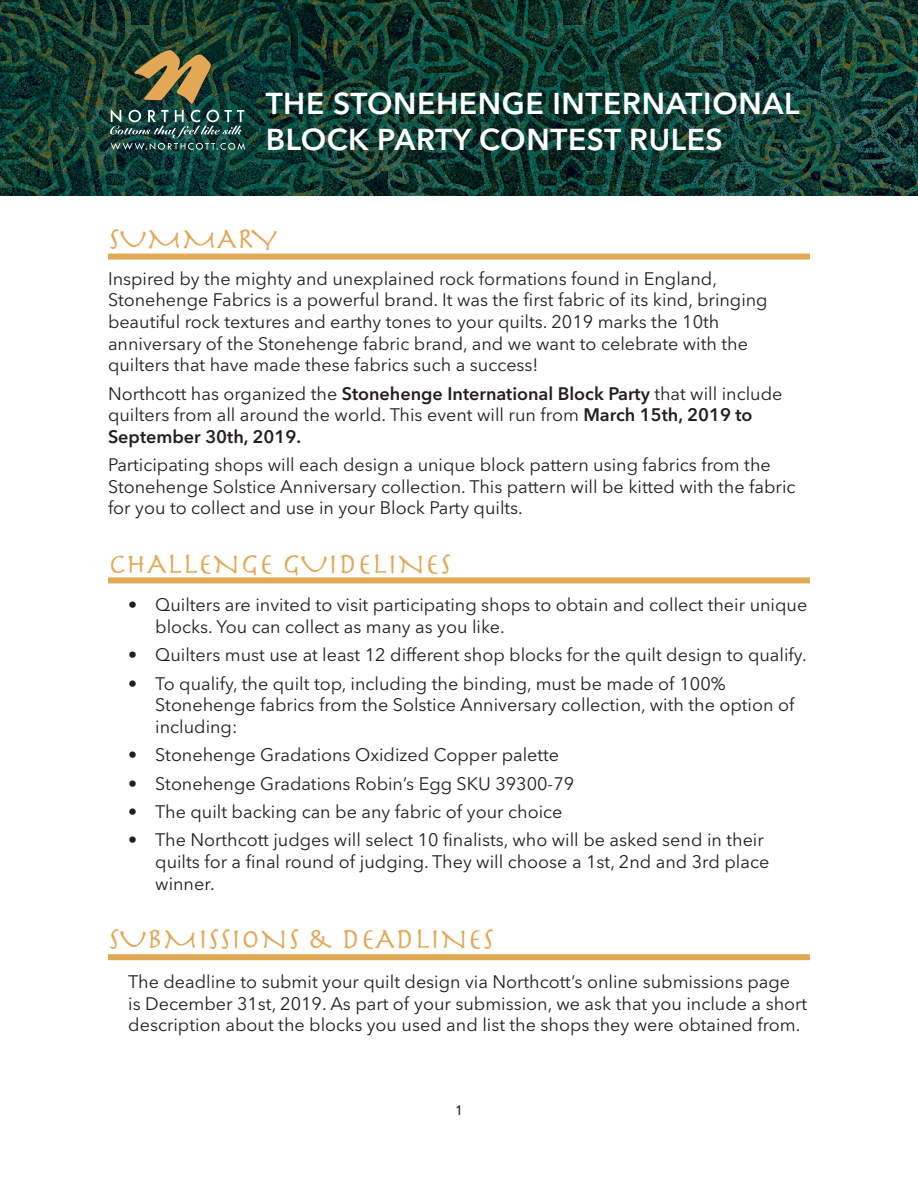
<style>
.page{position:relative;width:918px;height:1188px;background:#fff}
.page>*{position:absolute;margin:0;border:0;box-sizing:border-box;transform-origin:0 0}
.t1{font:600 30px/36px "Avenir Next LT Pro";letter-spacing:.02em;color:#fff}
.t2{font:30px "Herculanum";color:#e2a855}
.t3{font:18px/21.6px "Avenir Next LT Pro";color:#231f20}
.s1{font-weight:600}
</style>
<div class="page">
<div style="left:108px;top:254px;width:702px;height:6px;background:#e2a855"></div>
<div style="left:108px;top:577px;width:702px;height:6px;background:#e2a855"></div>
<div style="left:108px;top:954px;width:702px;height:6px;background:#e2a855"></div>
<img style="left:0;top:0;width:918px;height:196px">
<img style="left:110px;top:50px;width:135px;height:100px">
<h1 class="t1" style="left:266px;top:85px;width:535px">THE STONEHENGE INTERNATIONAL<br>BLOCK PARTY CONTEST RULES</h1>
<h1 class="t2" style="left:108px;top:220px;width:170px">SUMMARY</h1>
<p class="t3" style="left:108px;top:268px;width:661px">Inspired by the mighty and unexplained rock formations found in England, Stonehenge Fabrics is a powerful brand. It was the first fabric of its kind, bringing beautiful rock textures and earthy tones to your quilts. 2019 marks the 10th anniversary of the Stonehenge fabric brand, and we want to celebrate with the quilters that have made these fabrics such a success!</p>
<p class="t3" style="left:108px;top:382px;width:676px">Northcott has organized the <span class="s1">Stonehenge International Block Party</span> that will include quilters from all around the world. This event will run from <span class="s1">March 15th, 2019 to<br>September 30th, 2019.</span></p>
<p class="t3" style="left:108px;top:454px;width:689px">Participating shops will each design a unique block pattern using fabrics from the<br>Stonehenge Solstice Anniversary collection. This pattern will be kitted with the fabric for you to collect and use in your Block Party quilts.</p>
<h1 class="t2" style="left:108px;top:544px;width:345px">CHALLENGE GUIDELINES</h1>
<p class="t3" style="left:155px;top:594px;width:654px;text-indent:-27px">• Quilters are invited to visit participating shops to obtain and collect their unique blocks. You can collect as many as you like.</p>
<p class="t3" style="left:128px;top:644px;width:680px">• Quilters must use at least 12 different shop blocks for the quilt design to qualify.</p>
<p class="t3" style="left:155px;top:673px;width:641px;text-indent:-27px">• To qualify, the quilt top, including the binding, must be made of 100%<br>Stonehenge fabrics from the Solstice Anniversary collection, with the option of including:</p>
<p class="t3" style="left:128px;top:744px;width:432px">• Stonehenge Gradations Oxidized Copper palette</p>
<p class="t3" style="left:128px;top:773px;width:447px">• Stonehenge Gradations Robin’s Egg SKU 39300-79</p>
<p class="t3" style="left:128px;top:801px;width:436px">• The quilt backing can be any fabric of your choice</p>
<p class="t3" style="left:155px;top:829px;width:616px;text-indent:-27px">• The Northcott judges will select 10 finalists, who will be asked send in their quilts for a final round of judging. They will choose a 1st, 2nd and 3rd place winner.</p>
<h1 class="t2" style="left:108px;top:920px;width:388px">SUBMISSIONS &amp; DEADLINES</h1>
<p class="t3" style="left:128px;top:971px;width:680px">The deadline to submit your quilt design via Northcott’s online submissions page is December 31st, 2019. As part of your submission, we ask that you include a short description about the blocks you used and list the shops they were obtained from.</p>
<p class="t3" style="left:455px;top:1098px;width:10px">1</p>
</div>
